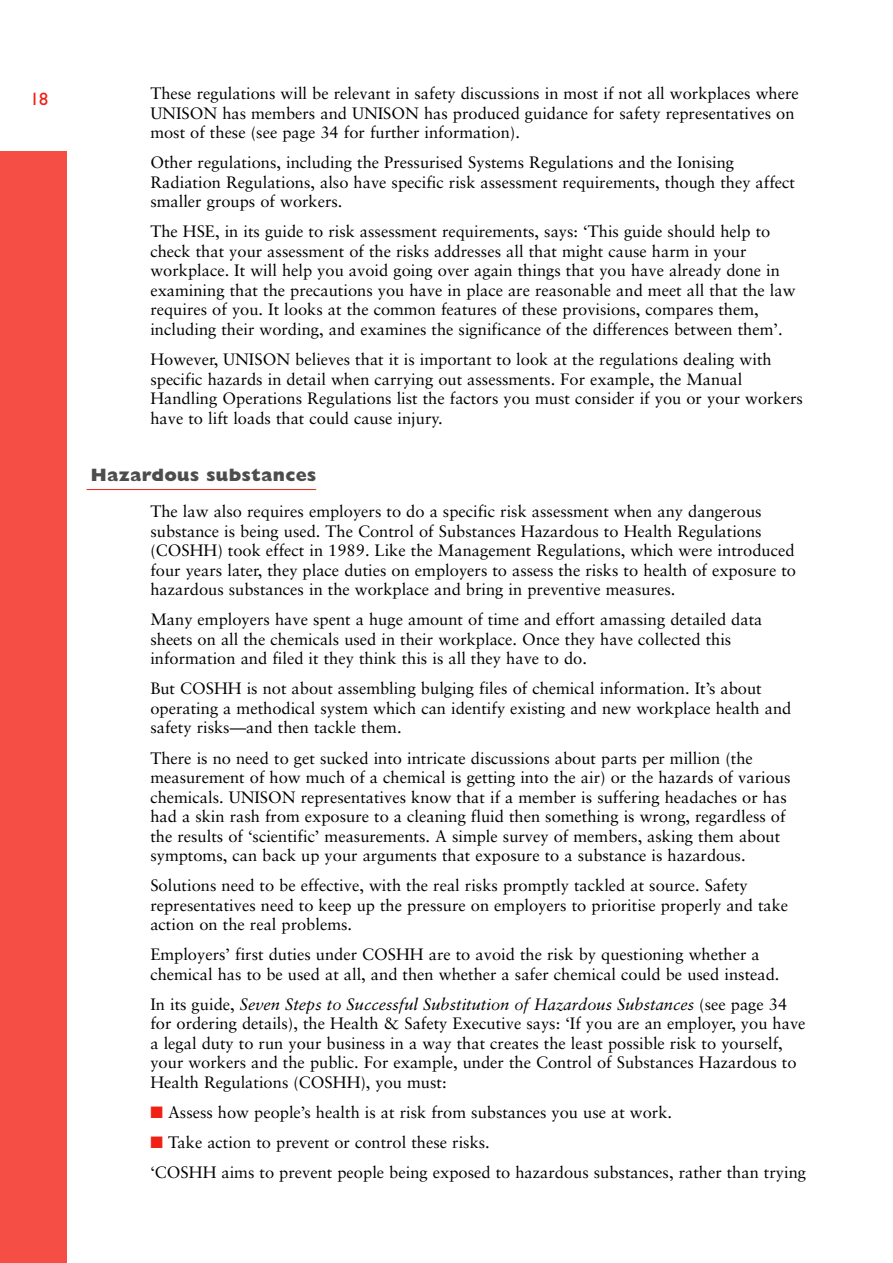
<style>
.page{position:relative;width:893px;height:1263px;background:#fff}
.page>*{position:absolute;margin:0;border:0;box-sizing:border-box;transform-origin:0 0}
.t1{font:800 18px "Gill Sans";letter-spacing:.02em;color:#4d4d4d}
.t2{font:18px "Gill Sans";color:#f12016}
.t3{font:16.5px/19.5px "Sabon";color:#000}
.s1{font-style:italic}
.s2{color:#f12016}
</style>
<div class="page">
<hr style="left:87px;top:489px;width:229px;height:1px;background:#f12016">
<div style="left:0;top:151px;width:67px;height:1112px;background:#f44e45"></div>
<p class="t2" style="left:30px;top:92px;width:19px">18</p>
<p class="t3" style="left:150px;top:85px;width:650px">These regulations will be relevant in safety discussions in most if not all workplaces where<br>UNISON has members and UNISON has produced guidance for safety representatives on most of these (see page 34 for further information).</p>
<p class="t3" style="left:150px;top:154px;width:646px">Other regulations, including the Pressurised Systems Regulations and the Ionising<br>Radiation Regulations, also have specific risk assessment requirements, though they affect smaller groups of workers.</p>
<p class="t3" style="left:150px;top:223px;width:646px">The HSE, in its guide to risk assessment requirements, says: ‘This guide should help to check that your assessment of the risks addresses all that might cause harm in your workplace. It will help you avoid going over again things that you have already done in examining that the precautions you have in place are reasonable and meet all that the law requires of you. It looks at the common features of these provisions, compares them, including their wording, and examines the significance of the differences between them’.</p>
<p class="t3" style="left:150px;top:351px;width:654px">However, UNISON believes that it is important to look at the regulations dealing with specific hazards in detail when carrying out assessments. For example, the Manual Handling Operations Regulations list the factors you must consider if you or your workers have to lift loads that could cause injury.</p>
<p class="t1" style="left:91px;top:468px;width:227px">Hazardous substances</p>
<p class="t3" style="left:150px;top:503px;width:647px">The law also requires employers to do a specific risk assessment when any dangerous substance is being used. The Control of Substances Hazardous to Health Regulations (COSHH) took effect in 1989. Like the Management Regulations, which were introduced four years later, they place duties on employers to assess the risks to health of exposure to hazardous substances in the workplace and bring in preventive measures.</p>
<p class="t3" style="left:150px;top:611px;width:613px">Many employers have spent a huge amount of time and effort amassing detailed data sheets on all the chemicals used in their workplace. Once they have collected this information and filed it they think this is all they have to do.</p>
<p class="t3" style="left:150px;top:680px;width:642px">But COSHH is not about assembling bulging files of chemical information. It’s about operating a methodical system which can identify existing and new workplace health and safety risks—and then tackle them.</p>
<p class="t3" style="left:150px;top:749px;width:641px">There is no need to get sucked into intricate discussions about parts per million (the measurement of how much of a chemical is getting into the air) or the hazards of various chemicals. UNISON representatives know that if a member is suffering headaches or has had a skin rash from exposure to a cleaning fluid then something is wrong, regardless of the results of ‘scientific’ measurements. A simple survey of members, asking them about symptoms, can back up your arguments that exposure to a substance is hazardous.</p>
<p class="t3" style="left:150px;top:877px;width:639px">Solutions need to be effective, with the real risks promptly tackled at source. Safety representatives need to keep up the pressure on employers to prioritise properly and take action on the real problems.</p>
<p class="t3" style="left:150px;top:946px;width:630px">Employers’ first duties under COSHH are to avoid the risk by questioning whether a chemical has to be used at all, and then whether a safer chemical could be used instead.</p>
<p class="t3" style="left:150px;top:996px;width:656px">In its guide, <span class="s1">Seven Steps to Successful Substitution of Hazardous Substances</span> (see page 34 for ordering details), the Health &amp; Safety Executive says: ‘If you are an employer, you have a legal duty to run your business in a way that creates the least possible risk to yourself, your workers and the public. For example, under the Control of Substances Hazardous to Health Regulations (COSHH), you must:</p>
<p class="t3" style="left:150px;top:1104px;width:523px"><span class="s2">■</span> Assess how people’s health is at risk from substances you use at work.</p>
<p class="t3" style="left:150px;top:1129px;width:657px;line-height:30.2px"><span class="s2">■</span> Take action to prevent or control these risks.<br>‘COSHH aims to prevent people being exposed to hazardous substances, rather than trying</p>
</div>
